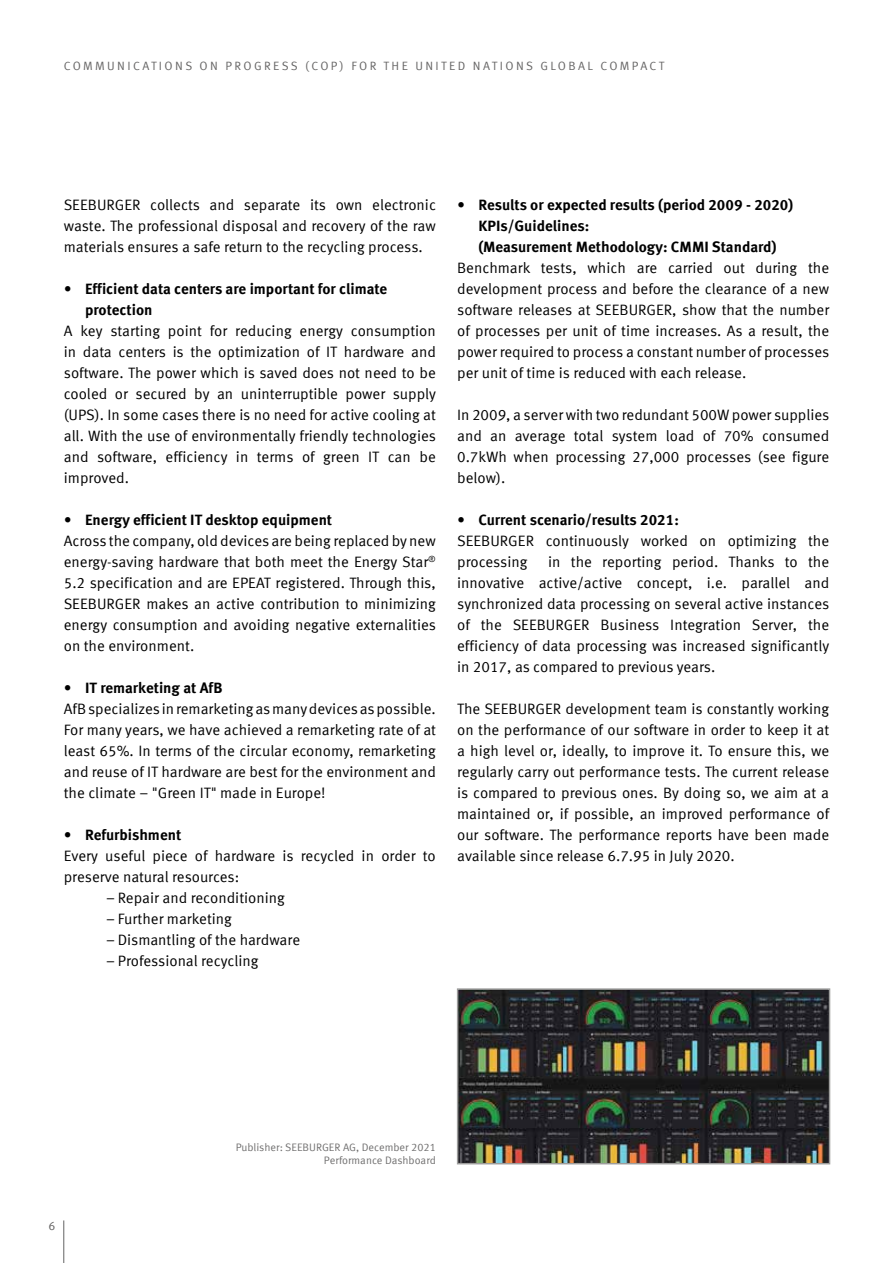
<style>
.page{position:relative;width:893px;height:1263px;background:#fff}
.page>*{position:absolute;margin:0;border:0;box-sizing:border-box;transform-origin:0 0}
.t1{font:15px/21px "Meta Offc Pro Norm";color:#000;text-align:justify}
.t2{font:700 15px/21px "Meta Offc Pro";color:#000}
.t3{font:12px "Meta Offc Pro Norm";letter-spacing:.2em;color:#646363}
.t4{font:10.8px/12.9px "Meta Offc Pro Norm";color:#706f6f;text-align:right}
.s1{font-family:"Meta Offc Pro Norm";font-weight:400}
</style>
<div class="page">
<hr style="left:63px;top:1220px;width:1px;height:43px;background:#646363">
<img style="left:460px;top:991px;width:367px;height:170px">
<div style="left:457px;top:988px;width:373px;height:176px;border:2px solid #9d9d9c"></div>
<p class="t3" style="left:64px;top:57px;width:602px">COMMUNICATIONS ON PROGRESS (COP) FOR THE UNITED NATIONS GLOBAL COMPACT</p>
<p class="t1" style="left:64px;top:193px;width:374px">SEEBURGER collects and separate its own electronic waste. The professional disposal and recovery of the raw materials ensures a safe return to the recycling process.</p>
<p class="t2" style="left:85px;top:277px;width:304px;text-indent:-21px"><span class="s1">∙</span> Efficient data centers are important for climate protection</p>
<p class="t1" style="left:64px;top:319px;width:374px">A key starting point for reducing energy consumption in data centers is the optimization of IT hardware and software. The power which is saved does not need to be cooled or secured by an uninterruptible power supply (UPS). In some cases there is no need for active cooling at all. With the use of environmentally friendly technologies and software, efficiency in terms of green IT can be improved.</p>
<p class="t2" style="left:64px;top:508px;width:270px"><span class="s1">∙</span> Energy efficient IT desktop equipment</p>
<p class="t1" style="left:64px;top:529px;width:374px">Across the company, old devices are being replaced by new energy-saving hardware that both meet the Energy Star<sup>® </sup>5.2 specification and are EPEAT registered. Through this, SEEBURGER makes an active contribution to minimizing energy consumption and avoiding negative externalities on the environment.</p>
<p class="t2" style="left:64px;top:676px;width:160px"><span class="s1">•</span> IT remarketing at AfB</p>
<p class="t1" style="left:64px;top:697px;width:374px">AfB specializes in remarketing as many devices as possible.<br>For many years, we have achieved a remarketing rate of at least 65%. In terms of the circular economy, remarketing and reuse of IT hardware are best for the environment and the climate – "Green IT" made in Europe!</p>
<p class="t2" style="left:64px;top:823px;width:119px"><span class="s1">•</span> Refurbishment</p>
<p class="t1" style="left:64px;top:844px;width:374px">Every useful piece of hardware is recycled in order to preserve natural resources:</p>
<p class="t1" style="left:106px;top:886px;width:180px">– Repair and reconditioning</p>
<p class="t1" style="left:106px;top:907px;width:127px">– Further marketing</p>
<p class="t1" style="left:106px;top:928px;width:195px">– Dismantling of the hardware</p>
<p class="t1" style="left:106px;top:949px;width:154px">– Professional recycling</p>
<p class="t2" style="left:478px;top:193px;width:316px;text-indent:-21px"><span class="s1">∙</span> Results or expected results (period 2009 - 2020)<br>KPIs/Guidelines:<br>(Measurement Methodology: CMMI Standard)</p>
<p class="t1" style="left:457px;top:256px;width:374px">Benchmark tests, which are carried out during the development process and before the clearance of a new software releases at SEEBURGER, show that the number of processes per unit of time increases. As a result, the power required to process a constant number of processes per unit of time is reduced with each release.</p>
<p class="t1" style="left:457px;top:403px;width:374px">In 2009, a server with two redundant 500W power supplies and an average total system load of 70% consumed 0.7kWh when processing 27,000 processes (see figure below).</p>
<p class="t2" style="left:457px;top:508px;width:223px"><span class="s1">∙</span> Current scenario/results 2021:</p>
<p class="t1" style="left:457px;top:529px;width:374px">SEEBURGER continuously worked on optimizing the processing</p>
<p class="t1" style="left:457px;top:550px;width:374px;text-indent:91px">in the reporting period. Thanks to the innovative active/active concept, i.e. parallel and synchronized data processing on several active instances of the SEEBURGER Business Integration Server, the efficiency of data processing was increased significantly in 2017, as compared to previous years.</p>
<p class="t1" style="left:457px;top:697px;width:374px">The SEEBURGER development team is constantly working on the performance of our software in order to keep it at a high level or, ideally, to improve it. To ensure this, we regularly carry out performance tests. The current release is compared to previous ones. By doing so, we aim at a maintained or, if possible, an improved performance of our software. The performance reports have been made available since release 6.7.95 in July 2020.</p>
<p class="t3" style="left:48px;top:1216px;width:8px">6</p>
<p class="t4" style="left:236px;top:1140px;width:202px">Publisher: SEEBURGER AG, December 2021<br>Performance Dashboard</p>
</div>
